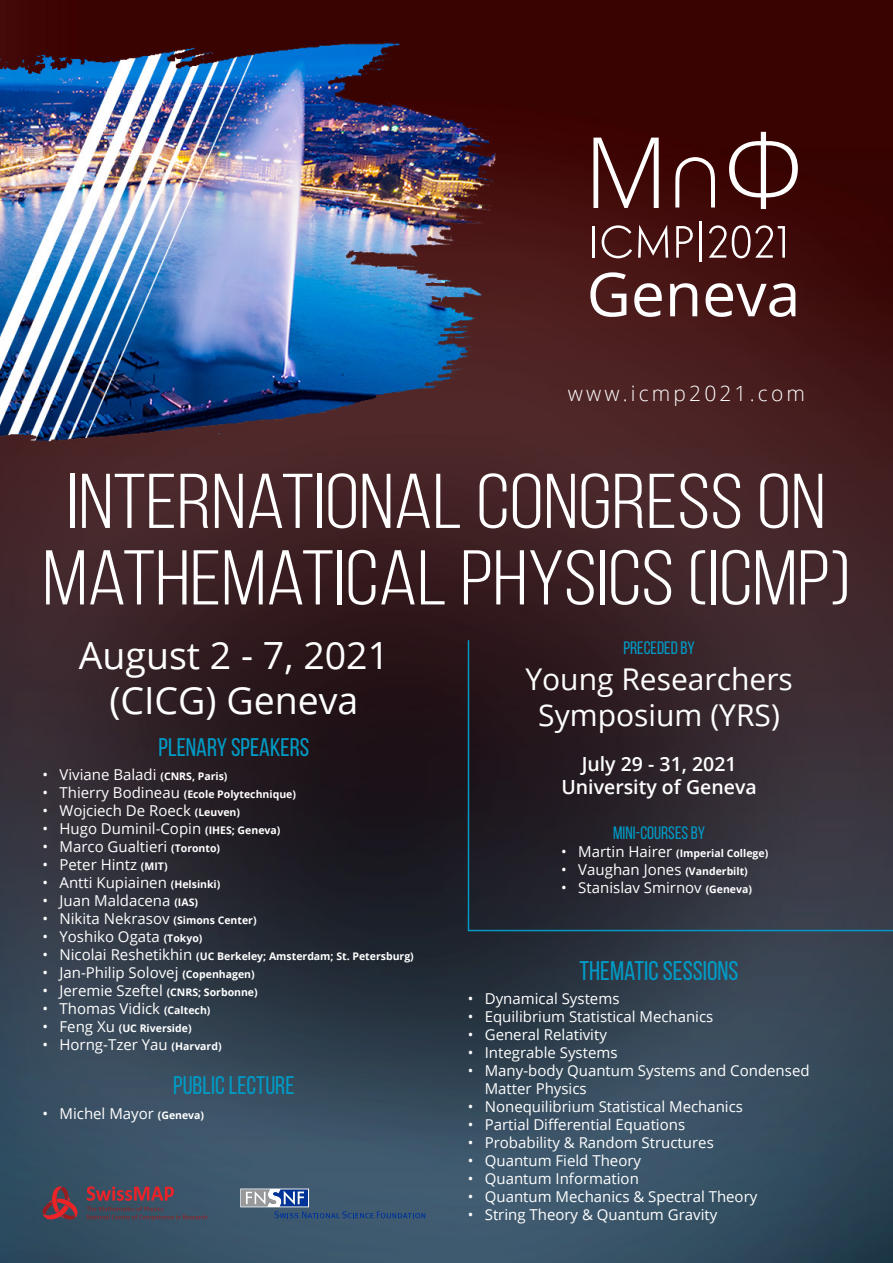
<style>
.page{position:relative;width:893px;height:1263px;background:#fff}
.page>*{position:absolute;margin:0;border:0;box-sizing:border-box;transform-origin:0 0}
.t1{font:77.4px "Bebas Neue";color:#fff;scale:1.15 1}
.t2{font:37.5px "Open Sans";color:#fff}
.t3{font:30px "Open Sans";color:#fff}
.t4{font:27px "Bebas Neue";color:#019ac5}
.t5{font:25.5px "Bebas Neue";color:#019ac5}
.t6{font:300 21px "Open Sans";letter-spacing:.15em;color:#fff}
.t7{font:600 19.5px "Open Sans";color:#fff}
.t8{font:18px "Bebas Neue";color:#019ac5}
.t9{font:15px/18px "Open Sans";color:#fff}
.t10{font:700 10.5px "Open Sans";color:#fff}
.s1{font-weight:700;font-size:10.5px}
.s2{font-weight:400;font-size:15px}
</style>
<div class="page">
<img style="left:0;top:0;width:893px;height:1263px">
<img style="left:0;top:43px;width:495px;height:401px">
<hr style="left:592px;top:226px;width:3px;height:32px;background:#fff">
<svg style="left:602px;top:225px;width:30px;height:33px"></svg>
<svg style="left:638px;top:225px;width:30px;height:33px"></svg>
<svg style="left:676px;top:226px;width:17px;height:32px"></svg>
<hr style="left:700px;top:222px;width:2px;height:40px;background:#fff">
<svg style="left:709px;top:225px;width:76px;height:33px;background:#6d4545"></svg>
<svg style="left:729px;top:132px;width:69px;height:77px"></svg>
<svg style="left:593px;top:138px;width:66px;height:70px"></svg>
<svg style="left:675px;top:157px;width:40px;height:50px"></svg>
<svg style="left:590px;top:272px;width:36px;height:45px"></svg>
<svg style="left:634px;top:283px;width:28px;height:34px"></svg>
<svg style="left:670px;top:283px;width:27px;height:33px"></svg>
<svg style="left:706px;top:283px;width:89px;height:34px"></svg>
<svg style="left:467px;top:639px;width:426px;height:293px;background:#2f2830"></svg>
<svg style="left:87px;top:1186px;width:120px;height:34px;background:#56495a"></svg>
<svg style="left:42px;top:1186px;width:36px;height:33px"></svg>
<svg style="left:240px;top:1188px;width:185px;height:30px;background:#4f6884"></svg>
<p class="t6" style="left:568px;top:379px;width:239px">www.icmp2021.com</p>
<p class="t1" style="left:67px;top:460px;width:661px">INTERNATIONAL CONGRESS ON</p>
<p class="t1" style="left:43px;top:536px;width:704px">MATHEMATICAL PHYSICS (ICMP)</p>
<p class="t2" style="left:79px;top:630px;width:312px">August 2 - 7, 2021</p>
<p class="t2" style="left:109px;top:675px;width:251px">(CICG) Geneva</p>
<p class="t5" style="left:159px;top:733px;width:152px">PLENARY SPEAKERS</p>
<p class="t9" style="left:43px;top:765px;width:186px">• Viviane Baladi <span class="s1">(CNRS, Paris)</span></p>
<p class="t10" style="left:43px;top:786px;width:255px"><span class="s2">• Thierry Bodineau</span> (Ecole Polytechnique)</p>
<p class="t9" style="left:43px;top:801px;width:199px">• Wojciech De Roeck <span class="s1">(Leuven)</span></p>
<p class="t9" style="left:43px;top:819px;width:239px">• Hugo Duminil-Copin <span class="s1">(IHES; Geneva)</span></p>
<p class="t9" style="left:43px;top:837px;width:179px">• Marco Gualtieri <span class="s1">(Toronto)</span></p>
<p class="t9" style="left:43px;top:855px;width:127px">• Peter Hintz <span class="s1">(MIT)</span></p>
<p class="t9" style="left:43px;top:873px;width:179px">• Antti Kupiainen <span class="s1">(Helsinki)</span></p>
<p class="t9" style="left:43px;top:891px;width:157px">• Juan Maldacena <span class="s1">(IAS)</span></p>
<p class="t9" style="left:43px;top:909px;width:216px">• Nikita Nekrasov <span class="s1">(Simons Center)</span></p>
<p class="t9" style="left:43px;top:927px;width:161px">• Yoshiko Ogata <span class="s1">(Tokyo)</span></p>
<p class="t10" style="left:43px;top:948px;width:373px"><span class="s2">• Nicolai Reshetikhin</span> (UC Berkeley; Amsterdam; St. Petersburg)</p>
<p class="t9" style="left:43px;top:963px;width:214px">• Jan-Philip Solovej <span class="s1">(Copenhagen)</span></p>
<p class="t9" style="left:43px;top:981px;width:217px">• Jeremie Szeftel <span class="s1">(CNRS; Sorbonne)</span></p>
<p class="t9" style="left:43px;top:999px;width:169px">• Thomas Vidick <span class="s1">(Caltech)</span></p>
<p class="t10" style="left:43px;top:1020px;width:151px"><span class="s2">• Feng Xu</span> (UC Riverside)</p>
<p class="t9" style="left:43px;top:1035px;width:181px">• Horng-Tzer Yau <span class="s1">(Harvard)</span></p>
<p class="t5" style="left:173px;top:1072px;width:123px">PUBLIC LECTURE</p>
<p class="t9" style="left:43px;top:1104px;width:163px">• Michel Mayor <span class="s1">(Geneva)</span></p>
<p class="t8" style="left:623px;top:638px;width:73px">PRECEDED BY</p>
<p class="t3" style="left:525px;top:658px;width:269px">Young Researchers</p>
<p class="t3" style="left:538px;top:694px;width:243px">Symposium (YRS)</p>
<p class="t7" style="left:582px;top:750px;width:156px">July 29 - 31, 2021</p>
<p class="t7" style="left:561px;top:774px;width:197px">University of Geneva</p>
<p class="t8" style="left:613px;top:823px;width:93px">MINI-COURSES BY</p>
<p class="t10" style="left:561px;top:846px;width:208px"><span class="s2">• Martin Hairer</span> (Imperial College)</p>
<p class="t9" style="left:561px;top:860px;width:188px">• Vaughan Jones <span class="s1">(Vanderbilt)</span></p>
<p class="t9" style="left:561px;top:878px;width:192px">• Stanislav Smirnov <span class="s1">(Geneva)</span></p>
<p class="t4" style="left:580px;top:956px;width:161px">THEMATIC SESSIONS</p>
<p class="t9" style="left:468px;top:989px;width:153px">• Dynamical Systems</p>
<p class="t9" style="left:468px;top:1007px;width:247px">• Equilibrium Statistical Mechanics</p>
<p class="t9" style="left:468px;top:1025px;width:141px">• General Relativity</p>
<p class="t9" style="left:468px;top:1043px;width:151px">• Integrable Systems</p>
<p class="t9" style="left:485px;top:1061px;width:326px;text-indent:-17px">• Many-body Quantum Systems and Condensed<br>Matter Physics</p>
<p class="t9" style="left:468px;top:1097px;width:277px">• Nonequilibrium Statistical Mechanics</p>
<p class="t9" style="left:468px;top:1115px;width:219px">• Partial Differential Equations</p>
<p class="t9" style="left:468px;top:1133px;width:248px">• Probability &amp; Random Structures</p>
<p class="t9" style="left:468px;top:1151px;width:175px">• Quantum Field Theory</p>
<p class="t9" style="left:468px;top:1169px;width:173px">• Quantum Information</p>
<p class="t9" style="left:468px;top:1187px;width:291px">• Quantum Mechanics &amp; Spectral Theory</p>
<p class="t9" style="left:468px;top:1205px;width:251px">• String Theory &amp; Quantum Gravity</p>
</div>
